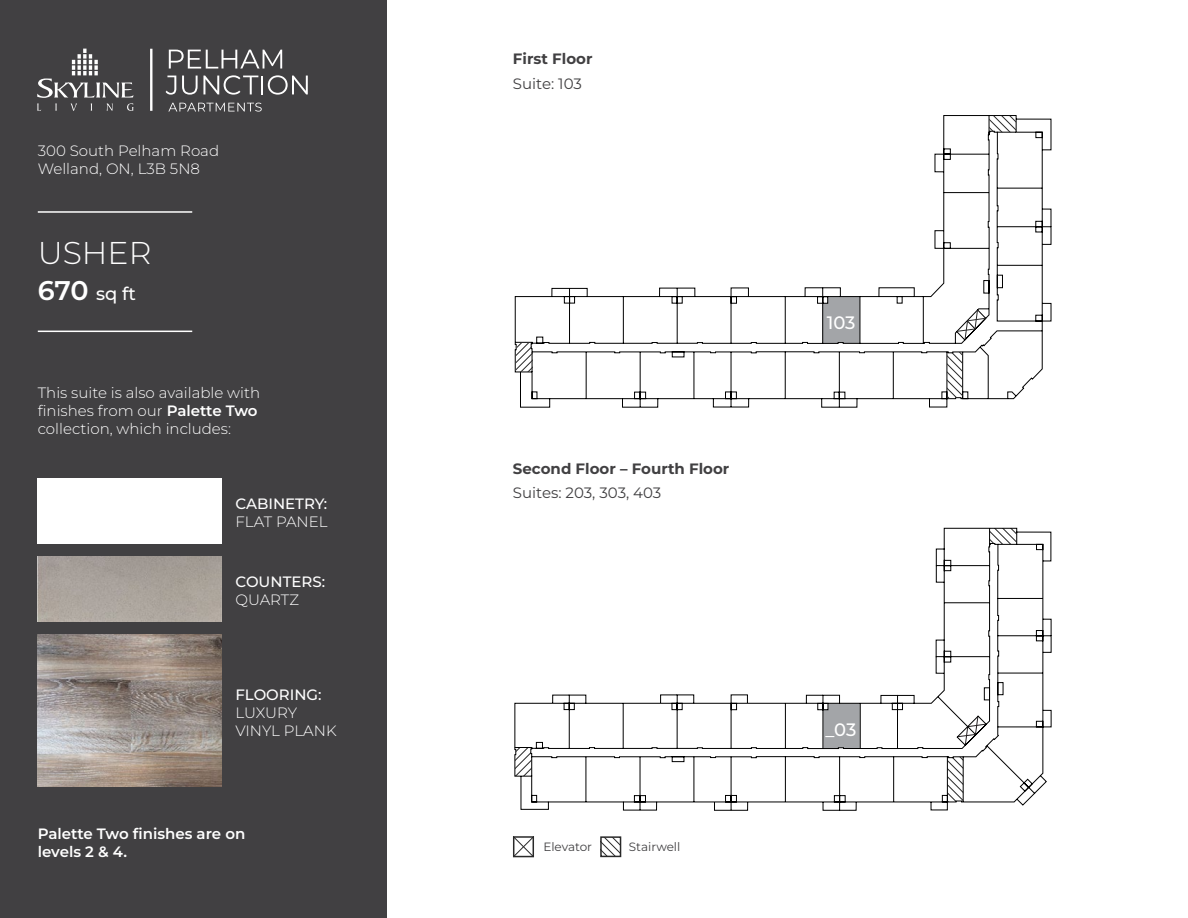
<style>
.page{position:relative;width:1188px;height:918px;background:#fff}
.page>*{position:absolute;margin:0;border:0;box-sizing:border-box;transform-origin:0 0}
.t1{font:300 31.5px "Montserrat";color:#fff}
.t2{font:500 18px "Montserrat";color:#fff}
.t3{font:300 15px/18px "Montserrat";color:#fff}
.t4{font:600 15px/18px "Montserrat";color:#fff}
.t5{font:700 15px "Montserrat";color:#414042}
.t6{font:500 15px "Montserrat";color:#fff}
.t7{font:15px "Montserrat";color:#414042}
.t8{font:12px "Montserrat";color:#414042}
.s1{font-weight:600;font-size:27px}
.s2{font-weight:600}
</style>
<div class="page">
<div style="left:0;top:0;width:386px;height:918px;background:#414042"></div>
<svg style="left:37px;top:49px;width:97px;height:62px"></svg>
<svg style="left:168px;top:103px;width:94px;height:9px"></svg>
<hr style="left:150px;top:49px;width:2px;height:62px;background:#fff">
<svg style="left:169px;top:50px;width:113px;height:19px"></svg>
<svg style="left:166px;top:76px;width:10px;height:19px"></svg>
<svg style="left:182px;top:75px;width:126px;height:20px"></svg>
<svg style="left:514px;top:115px;width:538px;height:293px"></svg>
<svg style="left:947px;top:352px;width:16px;height:46px"></svg>
<svg style="left:989px;top:116px;width:27px;height:17px"></svg>
<svg style="left:516px;top:342px;width:17px;height:30px"></svg>
<svg style="left:956px;top:309px;width:30px;height:31px"></svg>
<div style="left:38px;top:478px;width:183px;height:65px;background:#fff"></div>
<img style="left:38px;top:635px;width:183px;height:151px">
<img style="left:38px;top:557px;width:183px;height:64px">
<hr style="left:38px;top:211px;width:154px;height:2px;background:#fff">
<hr style="left:38px;top:331px;width:154px;height:1px;background:#fff">
<svg style="left:603px;top:839px;width:15px;height:15px"></svg>
<div style="left:600px;top:836px;width:21px;height:21px;border:2px solid #292929"></div>
<svg style="left:516px;top:839px;width:15px;height:15px"></svg>
<div style="left:513px;top:836px;width:21px;height:21px;border:2px solid #292929"></div>
<svg style="left:514px;top:528px;width:538px;height:283px"></svg>
<p class="t3" style="left:38px;top:141px;width:183px">300 South Pelham Road</p>
<p class="t3" style="left:38px;top:159px;width:164px">Welland, ON, L3B 5N8</p>
<p class="t1" style="left:38px;top:232px;width:115px">USHER</p>
<p class="t2" style="left:38px;top:282px;width:100px"><span class="s1">670</span> sq ft</p>
<p class="t3" style="left:38px;top:383px;width:224px">This suite is also available with finishes from our <span class="s2">Palette Two </span>collection, which includes:</p>
<p class="t6" style="left:235px;top:494px;width:93px">CABINETRY:</p>
<p class="t3" style="left:235px;top:512px;width:94px">FLAT PANEL</p>
<p class="t6" style="left:235px;top:572px;width:91px">COUNTERS:</p>
<p class="t3" style="left:235px;top:591px;width:65px">QUARTZ</p>
<p class="t6" style="left:235px;top:684px;width:88px">FLOORING:</p>
<p class="t3" style="left:235px;top:703px;width:63px">LUXURY</p>
<p class="t3" style="left:235px;top:721px;width:103px">VINYL PLANK</p>
<p class="t4" style="left:38px;top:824px;width:209px">Palette Two finishes are on levels 2 &amp; 4.</p>
<p class="t5" style="left:513px;top:49px;width:81px">First Floor</p>
<p class="t7" style="left:513px;top:74px;width:70px">Suite: 103</p>
<p class="t5" style="left:513px;top:458px;width:218px">Second Floor – Fourth Floor</p>
<p class="t7" style="left:513px;top:483px;width:150px">Suites: 203, 303, 403</p>
<p class="t8" style="left:543px;top:839px;width:50px">Elevator</p>
<p class="t8" style="left:629px;top:839px;width:53px">Stairwell</p>
<p class="t2" style="left:827px;top:311px;width:30px">103</p>
<p class="t2" style="left:826px;top:717px;width:32px">_03</p>
</div>
